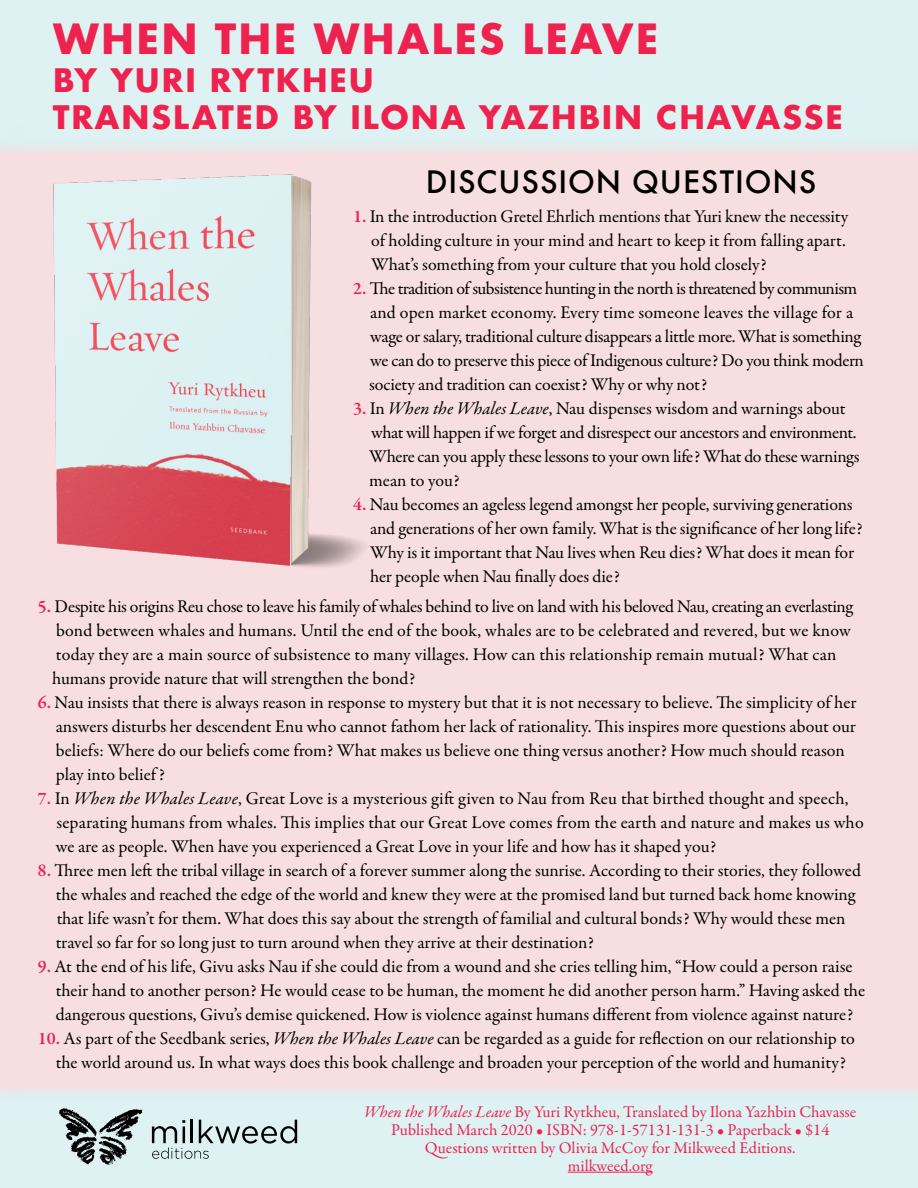
<style>
.page{position:relative;width:918px;height:1188px;background:#f7dee0}
.page>*{position:absolute;margin:0;border:0;box-sizing:border-box;transform-origin:0 0}
.t1{font:700 40.5px "Futura";letter-spacing:.04em;color:#ed2250}
.t2{font:700 31.5px/37.5px "Futura";letter-spacing:.04em;color:#ed2250}
.t3{font:500 30px "Futura";letter-spacing:.03em;color:#000}
.t4{font:18px/24px "Garamond Premr Pro";letter-spacing:-.005em;color:#000}
.t5{font:16.5px/18px "Garamond Premr Pro";color:#ed2250;text-align:center}
.s1{font-weight:600;color:#ed2250}
.s2{font-style:italic}
</style>
<div class="page">
<div style="left:0;top:1086px;width:918px;height:102px;background:#def1f3"></div>
<div style="left:0;top:0;width:918px;height:153px;background:#def1f3"></div>
<svg style="left:152px;top:1120px;width:145px;height:39px"></svg>
<svg style="left:59px;top:1108px;width:83px;height:57px"></svg>
<img style="left:53px;top:174px;width:312px;height:393px">
<svg style="left:52px;top:23px;width:80px;height:32px"></svg>
<svg style="left:139px;top:23px;width:56px;height:32px"></svg>
<svg style="left:215px;top:23px;width:54px;height:32px"></svg>
<svg style="left:276px;top:23px;width:19px;height:32px"></svg>
<svg style="left:313px;top:22px;width:191px;height:34px"></svg>
<svg style="left:525px;top:23px;width:132px;height:32px"></svg>
<svg style="left:55px;top:68px;width:43px;height:25px"></svg>
<svg style="left:110px;top:68px;width:74px;height:25px"></svg>
<div style="left:188px;top:68px;width:6px;height:24px;border:1px solid #f2f2d8"></div>
<svg style="left:211px;top:68px;width:161px;height:25px"></svg>
<svg style="left:53px;top:104px;width:225px;height:27px"></svg>
<svg style="left:294px;top:105px;width:44px;height:25px"></svg>
<div style="left:353px;top:106px;width:6px;height:23px;border:1px solid #f2f2d8"></div>
<svg style="left:364px;top:104px;width:102px;height:27px"></svg>
<svg style="left:478px;top:105px;width:122px;height:25px"></svg>
<div style="left:604px;top:106px;width:6px;height:23px;border:1px solid #f2f2d8"></div>
<svg style="left:616px;top:105px;width:25px;height:25px"></svg>
<svg style="left:657px;top:104px;width:185px;height:27px"></svg>
<hr style="left:568px;top:1172px;width:85px;height:1px;background:#ed2250">
<h1 class="t1" style="left:53px;top:10px;width:607px">WHEN THE WHALES LEAVE</h1>
<h2 class="t2" style="left:53px;top:61px;width:792px">BY YURI RYTKHEU<br>TRANSLATED BY ILONA YAZHBIN CHAVASSE</h2>
<h3 class="t3" style="left:426px;top:162px;width:392px">DISCUSSION QUESTIONS</h3>
<p class="t4" style="left:371px;top:205px;width:479px;text-indent:-18px"><span class="s1">1.</span> In the introduction Gretel Ehrlich mentions that Yuri knew the necessity of holding culture in your mind and heart to keep it from falling apart.<br>What’s something from your culture that you hold closely?</p>
<p class="t4" style="left:369px;top:277px;width:496px;text-indent:-16px"><span class="s1">2.</span> The tradition of subsistence hunting in the north is threatened by communism and open market economy. Every time someone leaves the village for a wage or salary, traditional culture disappears a little more. What is something we can do to preserve this piece of Indigenous culture? Do you think modern society and tradition can coexist? Why or why not?</p>
<p class="t4" style="left:369px;top:397px;width:492px;text-indent:-16px"><span class="s1">3.</span> In <span class="s2">When the Whales Leave</span>, Nau dispenses wisdom and warnings about what will happen if we forget and disrespect our ancestors and environment.<br>Where can you apply these lessons to your own life? What do these warnings mean to you?</p>
<p class="t4" style="left:370px;top:493px;width:494px;text-indent:-17px"><span class="s1">4.</span> Nau becomes an ageless legend amongst her people, surviving generations and generations of her own family. What is the significance of her long life?<br>Why is it important that Nau lives when Reu dies? What does it mean for her people when Nau finally does die?</p>
<p class="t4" style="left:52px;top:595px;width:802px;text-indent:-14px"><span class="s1">5.</span> Despite his origins Reu chose to leave his family of whales behind to live on land with his beloved Nau, creating an everlasting bond between whales and humans. Until the end of the book, whales are to be celebrated and revered, but we know today they are a main source of subsistence to many villages. How can this relationship remain mutual? What can humans provide nature that will strengthen the bond?</p>
<p class="t4" style="left:56px;top:691px;width:802px;text-indent:-18px"><span class="s1">6.</span> Nau insists that there is always reason in response to mystery but that it is not necessary to believe. The simplicity of her answers disturbs her descendent Enu who cannot fathom her lack of rationality. This inspires more questions about our beliefs: Where do our beliefs come from? What makes us believe one thing versus another? How much should reason play into belief ?</p>
<p class="t4" style="left:56px;top:787px;width:809px;text-indent:-18px"><span class="s1">7.</span> In <span class="s2">When the Whales Leave</span>, Great Love is a mysterious gift given to Nau from Reu that birthed thought and speech, separating humans from whales. This implies that our Great Love comes from the earth and nature and makes us who we are as people. When have you experienced a Great Love in your life and how has it shaped you?</p>
<p class="t4" style="left:56px;top:859px;width:807px;text-indent:-18px"><span class="s1">8.</span> Three men left the tribal village in search of a forever summer along the sunrise. According to their stories, they followed the whales and reached the edge of the world and knew they were at the promised land but turned back home knowing that life wasn’t for them. What does this say about the strength of familial and cultural bonds? Why would these men travel so far for so long just to turn around when they arrive at their destination?</p>
<p class="t4" style="left:56px;top:954px;width:811px;text-indent:-18px"><span class="s1">9.</span> At the end of his life, Givu asks Nau if she could die from a wound and she cries telling him, “How could a person raise their hand to another person? He would cease to be human, the moment he did another person harm.” Having asked the dangerous questions, Givu’s demise quickened. How is violence against humans different from violence against nature?</p>
<p class="t4" style="left:38px;top:1026px;width:818px;text-align:center"><span class="s1">10.</span> As part of the Seedbank series, <span class="s2">When the Whales Leave</span> can be regarded as a guide for reflection on our relationship to the world around us. In what ways does this book challenge and broaden your perception of the world and humanity?</p>
<p class="t5" style="left:364px;top:1103px;width:494px"><span class="s2">When the Whales Leave</span> By Yuri Rytkheu, Translated by Ilona Yazhbin Chavasse Published March 2020 • ISBN: 978-1-57131-131-3 • Paperback • $14<br>Questions written by Olivia McCoy for Milkweed Editions.<br>milkweed.org</p>
</div>
